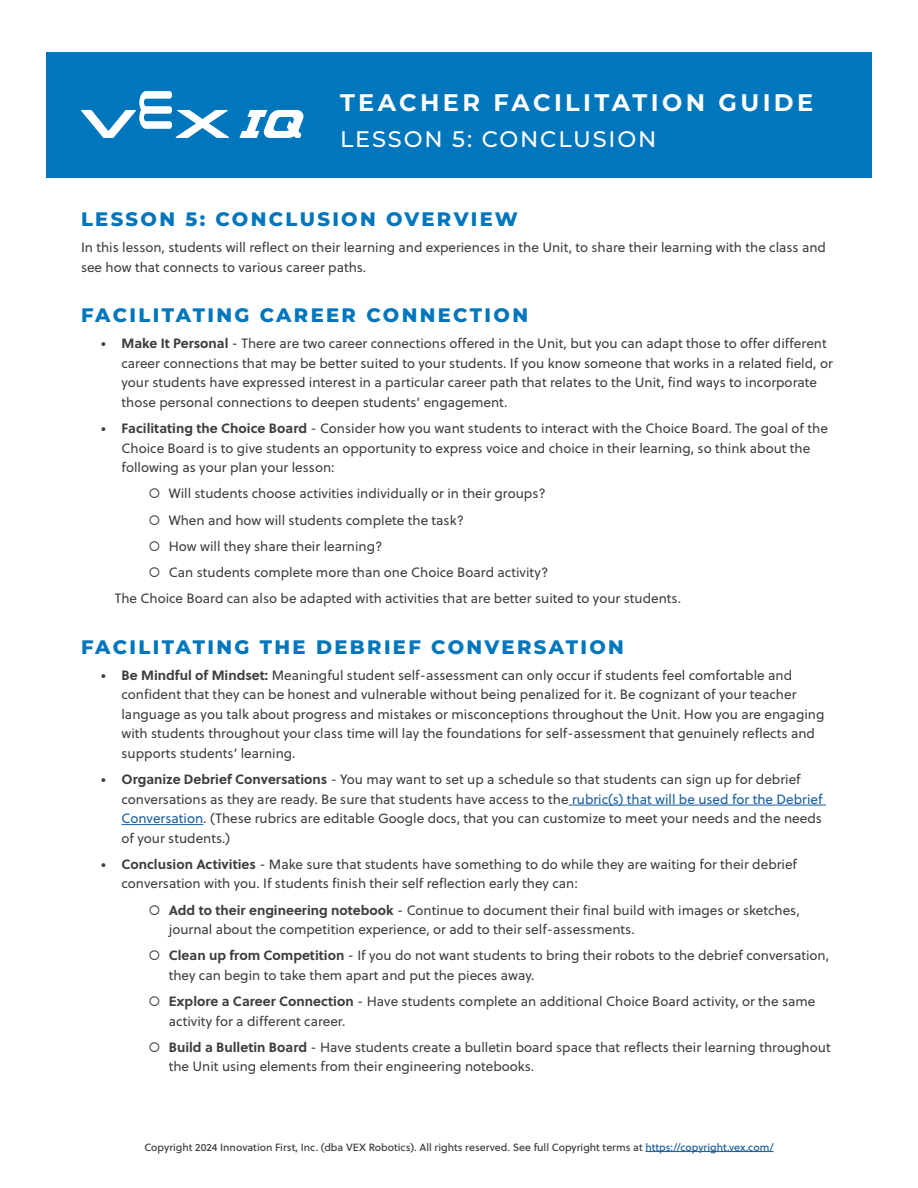
<style>
.page{position:relative;width:918px;height:1188px;background:#fff}
.page>*{position:absolute;margin:0;border:0;box-sizing:border-box;transform-origin:0 0}
.t1{font:700 24px "Montserrat";letter-spacing:.14em;color:#fff}
.t2{font:500 22.5px "Montserrat";letter-spacing:.08em;color:#fff}
.t3{font:800 19.5px "Montserrat";letter-spacing:.12em;color:#0076bc}
.t4{font:13.5px/19.5px "Soleil";color:#3e3e3f}
.t5{font:10.5px "Soleil Bk";color:#3e3e3f}
.s1{font-weight:700}
.s2{color:#175d9e}
</style>
<div class="page">
<hr style="left:645px;top:1151px;width:129px;height:1px;background:#175d9e">
<hr style="left:569px;top:805px;width:257px;height:1px;background:#175d9e">
<hr style="left:122px;top:824px;width:81px;height:1px;background:#175d9e">
<div style="left:46px;top:52px;width:826px;height:125px;background:#0076bc"></div>
<svg style="left:239px;top:110px;width:64px;height:28px"></svg>
<svg style="left:81px;top:91px;width:148px;height:47px"></svg>
<p class="t1" style="left:340px;top:85px;width:475px">TEACHER FACILITATION GUIDE</p>
<p class="t2" style="left:340px;top:124px;width:318px">LESSON 5: CONCLUSION</p>
<p class="t3" style="left:81px;top:205px;width:439px">LESSON 5: CONCLUSION OVERVIEW</p>
<p class="t4" style="left:81px;top:238px;width:747px">In this lesson, students will reflect on their learning and experiences in the Unit, to share their learning with the class and see how that connects to various career paths.</p>
<p class="t3" style="left:81px;top:301px;width:449px">FACILITATING CAREER CONNECTION</p>
<p class="t4" style="left:122px;top:334px;width:713px;text-indent:-20px"><span class="s1">• Make It Personal</span> - There are two career connections offered in the Unit, but you can adapt those to offer different career connections that may be better suited to your students. If you know someone that works in a related field, or your students have expressed interest in a particular career path that relates to the Unit, find ways to incorporate those personal connections to deepen students’ engagement.</p>
<p class="t4" style="left:122px;top:418px;width:708px;text-indent:-20px"><span class="s1">• Facilitating the Choice Board</span> - Consider how you want students to interact with the Choice Board. The goal of the<br>Choice Board is to give students an opportunity to express voice and choice in their learning, so think about the following as your plan your lesson:</p>
<p class="t4" style="left:169px;top:484px;width:379px">Will students choose activities individually or in their groups?</p>
<p class="t4" style="left:169px;top:510px;width:297px">When and how will students complete the task?</p>
<p class="t4" style="left:169px;top:536px;width:215px">How will they share their learning?</p>
<p class="t4" style="left:169px;top:562px;width:381px">Can students complete more than one Choice Board activity?</p>
<p class="t4" style="left:115px;top:589px;width:568px">The Choice Board can also be adapted with activities that are better suited to your students.</p>
<p class="t3" style="left:81px;top:633px;width:544px">FACILITATING THE DEBRIEF CONVERSATION</p>
<p class="t4" style="left:122px;top:665px;width:704px;text-indent:-20px"><span class="s1">• Be Mindful of Mindset:</span> Meaningful student self-assessment can only occur if students feel comfortable and confident that they can be honest and vulnerable without being penalized for it. Be cognizant of your teacher language as you talk about progress and mistakes or misconceptions throughout the Unit. How you are engaging with students throughout your class time will lay the foundations for self-assessment that genuinely reflects and supports students’ learning.</p>
<p class="t4" style="left:122px;top:769px;width:703px;text-indent:-20px"><span class="s1">• Organize Debrief Conversations</span> - You may want to set up a schedule so that students can sign up for debrief conversations as they are ready. Be sure that students have access to the <span class="s2">rubric(s) that will be used for the Debrief Conversation</span>. (These rubrics are editable Google docs, that you can customize to meet your needs and the needs of your students.)</p>
<p class="t4" style="left:122px;top:854px;width:677px;text-indent:-20px"><span class="s1">• Conclusion Activities</span> - Make sure that students have something to do while they are waiting for their debrief conversation with you. If students finish their self reflection early they can:</p>
<p class="t4" style="left:169px;top:900px;width:633px"><span class="s1">Add to their engineering notebook</span> - Continue to document their final build with images or sketches, journal about the competition experience, or add to their self-assessments.</p>
<p class="t4" style="left:169px;top:946px;width:662px"><span class="s1">Clean up from Competition</span> - If you do not want students to bring their robots to the debrief conversation, they can begin to take them apart and put the pieces away.</p>
<p class="t4" style="left:169px;top:991px;width:648px"><span class="s1">Explore a Career Connection</span> - Have students complete an additional Choice Board activity, or the same activity for a different career.</p>
<p class="t4" style="left:169px;top:1037px;width:663px"><span class="s1">Build a Bulletin Board</span> - Have students create a bulletin board space that reflects their learning throughout the Unit using elements from their engineering notebooks.</p>
<p class="t5" style="left:144px;top:1139px;width:631px">Copyright 2024 Innovation First, Inc. (dba VEX Robotics). All rights reserved. See full Copyright terms at <span class="s2">https://copyright.vex.com/</span></p>
</div>
